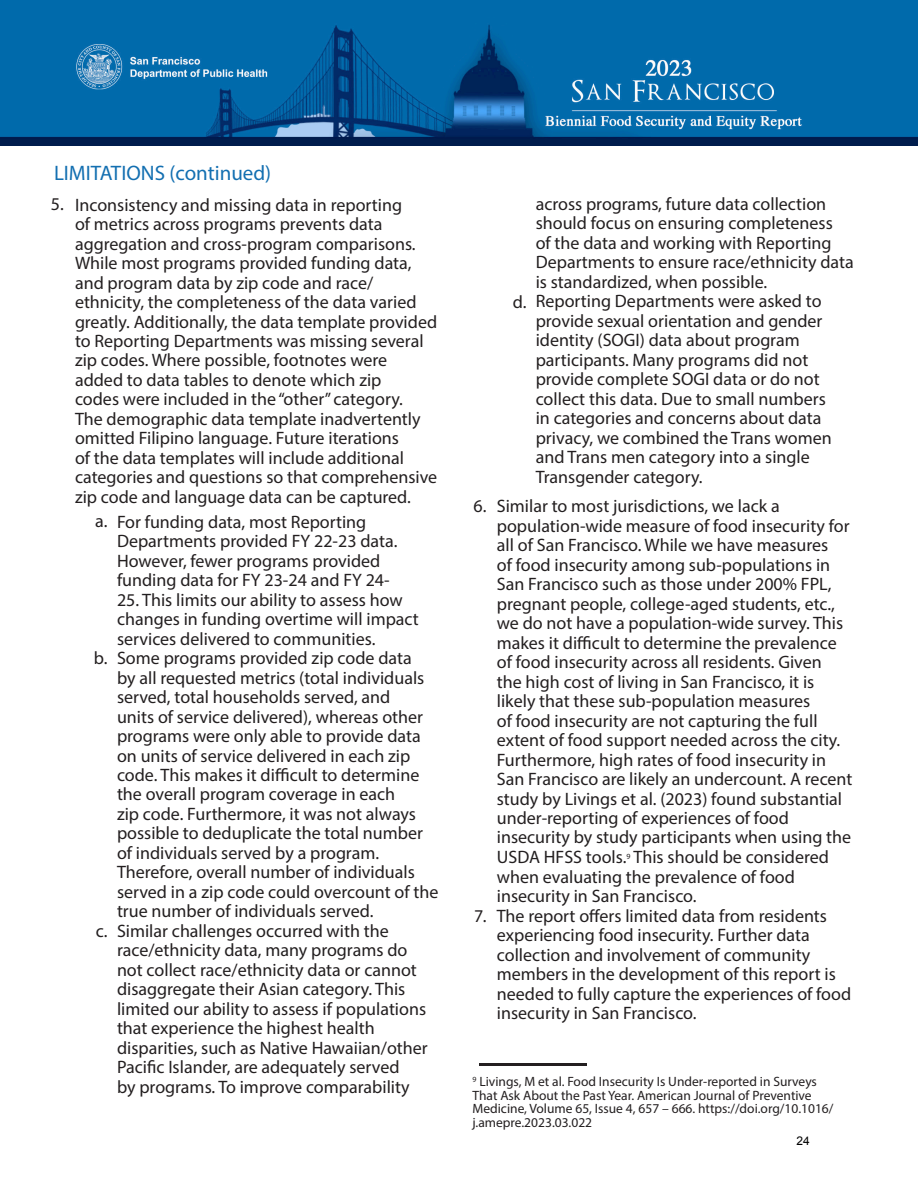
<style>
.page{position:relative;width:918px;height:1188px;background:#fff}
.page>*{position:absolute;margin:0;border:0;box-sizing:border-box;transform-origin:0 0}
.t1{font:21px "Myriad Pro";color:#136fb1}
.t2{font:18px/19.5px "Myriad Pro";color:#231f20}
.t3{font:13.5px/13.5px "Myriad Pro";color:#231f20}
.t4{font:12px "Arial";color:#000}
.t5{font:7.8px "Myriad Pro";color:#231f20}
</style>
<div class="page">
<img style="left:0;top:0;width:918px;height:145px">
<hr style="left:480px;top:1063px;width:107px;height:2px;background:#231f20">
<p class="t1" style="left:54px;top:160px;width:219px">LIMITATIONS (continued)</p>
<p class="t2" style="left:51px;top:194px;width:14px">5.</p>
<p class="t2" style="left:75px;top:194px;width:364px">Inconsistency and missing data in reporting<br>of metrics across programs prevents data aggregation and cross-program comparisons.<br>While most programs provided funding data, and program data by zip code and race/ ethnicity, the completeness of the data varied greatly. Additionally, the data template provided to Reporting Departments was missing several zip codes. Where possible, footnotes were added to data tables to denote which zip<br>codes were included in the “other” category.<br>The demographic data template inadvertently omitted Filipino language. Future iterations<br>of the data templates will include additional categories and questions so that comprehensive zip code and language data can be captured.</p>
<p class="t2" style="left:95px;top:511px;width:14px">a.</p>
<p class="t2" style="left:94px;top:648px;width:15px">b.</p>
<p class="t2" style="left:96px;top:921px;width:13px">c.</p>
<p class="t2" style="left:117px;top:512px;width:282px">For funding data, most Reporting Departments provided FY 22-23 data.<br>However, fewer programs provided funding data for FY 23-24 and FY 24-</p>
<p class="t2" style="left:117px;top:589px;width:303px">25. This limits our ability to assess how changes in funding overtime will impact services delivered to communities.</p>
<p class="t2" style="left:117px;top:648px;width:323px">Some programs provided zip code data<br>by all requested metrics (total individuals served, total households served, and<br>units of service delivered), whereas other programs were only able to provide data on units of service delivered in each zip code. This makes it difficult to determine the overall program coverage in each<br>zip code. Furthermore, it was not always possible to deduplicate the total number of individuals served by a program.<br>Therefore, overall number of individuals served in a zip code could overcount of the true number of individuals served.</p>
<p class="t2" style="left:117px;top:921px;width:312px">Similar challenges occurred with the race/ethnicity data, many programs do not collect race/ethnicity data or cannot disaggregate their Asian category. This limited our ability to assess if populations that experience the highest health disparities, such as Native Hawaiian/other Pacific Islander, are adequately served<br>by programs. To improve comparability</p>
<p class="t2" style="left:474px;top:495px;width:14px">6.</p>
<p class="t2" style="left:474px;top:906px;width:14px">7.</p>
<p class="t2" style="left:536px;top:194px;width:320px">across programs, future data collection should focus on ensuring completeness<br>of the data and working with Reporting Departments to ensure race/ethnicity data is standardized, when possible.</p>
<p class="t2" style="left:536px;top:291px;width:298px">Reporting Departments were asked to provide sexual orientation and gender identity (SOGI) data about program participants. Many programs did not provide complete SOGI data or do not collect this data. Due to small numbers in categories and concerns about data privacy, we combined the Trans women and Trans men category into a single Transgender category.</p>
<p class="t2" style="left:497px;top:496px;width:357px">Similar to most jurisdictions, we lack a population-wide measure of food insecurity for all of San Francisco. While we have measures<br>of food insecurity among sub-populations in San Francisco such as those under 200% FPL, pregnant people, college-aged students, etc., we do not have a population-wide survey. This makes it difficult to determine the prevalence of food insecurity across all residents. Given<br>the high cost of living in San Francisco, it is likely that these sub-population measures<br>of food insecurity are not capturing the full extent of food support needed across the city.<br>Furthermore, high rates of food insecurity in San Francisco are likely an undercount. A recent study by Livings et al. (2023) found substantial under-reporting of experiences of food insecurity by study participants when using the USDA HFSS tools. This should be considered</p>
<p class="t2" style="left:513px;top:292px;width:15px">d.</p>
<p class="t5" style="left:627px;top:852px;width:6px">9</p>
<p class="t2" style="left:497px;top:867px;width:300px">when evaluating the prevalence of food insecurity in San Francisco.</p>
<p class="t2" style="left:497px;top:906px;width:356px">The report offers limited data from residents experiencing food insecurity. Further data collection and involvement of community members in the development of this report is needed to fully capture the experiences of food insecurity in San Francisco.</p>
<p class="t3" style="left:472px;top:1075px;width:363px"><sup>9</sup> Livings, M et al. Food Insecurity Is Under-reported in Surveys That Ask About the Past Year. American Journal of Preventive Medicine, Volume 65, Issue 4, 657 – 666. https://doi.org/10.1016/ j.amepre.2023.03.022</p>
<p class="t4" style="left:797px;top:1133px;width:15px">24</p>
</div>
